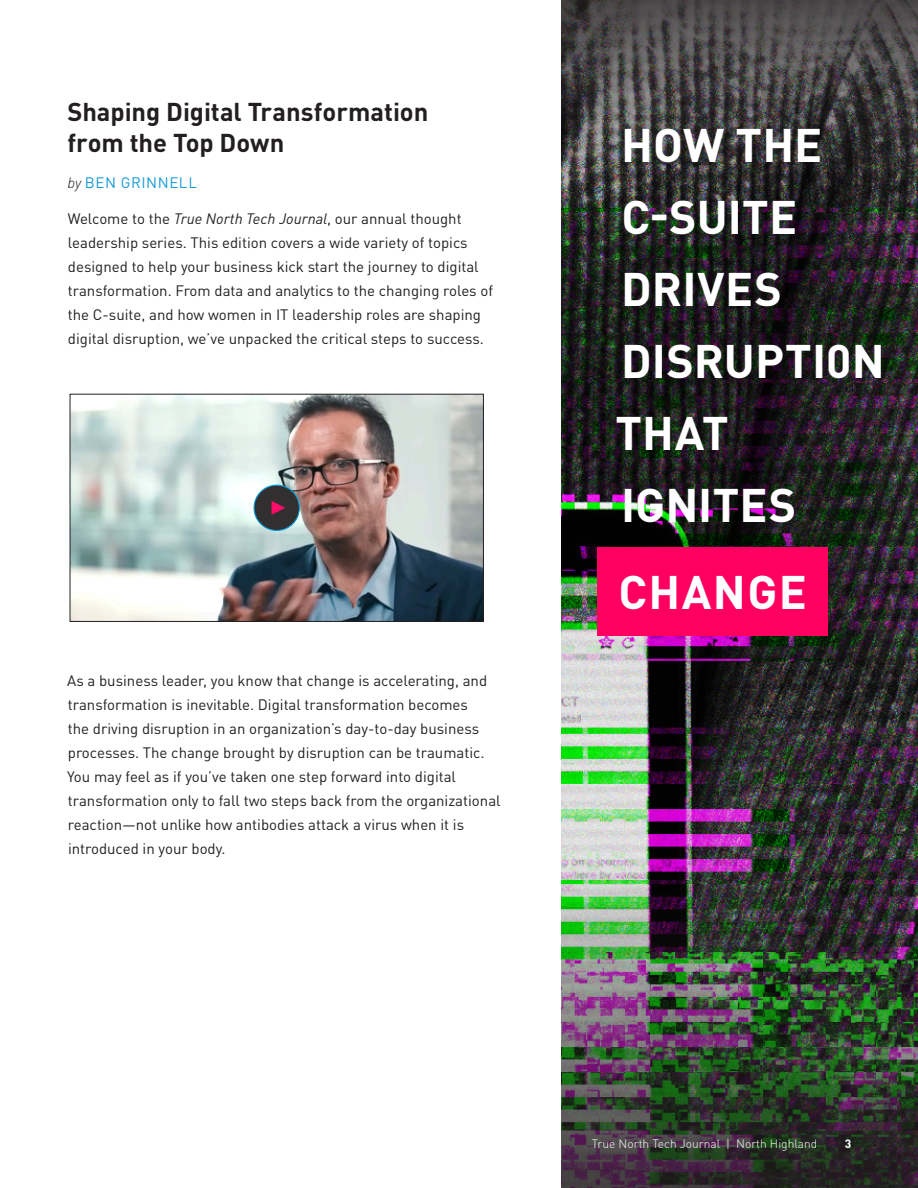
<style>
.page{position:relative;width:918px;height:1188px;background:#fff}
.page>*{position:absolute;margin:0;border:0;box-sizing:border-box;transform-origin:0 0}
.Pull_Text{font:700 46.5px/72px "DIN Pro";letter-spacing:.005em;color:#fff}
.Headline_-_Bold__Ali{font:700 25.5px/31.5px "DIN Pro";letter-spacing:-.005em;color:#231f20}
.t1{font:15px/24px "DIN Pro";color:#231f20}
.Headline_-_Bold__Ali-2{font:15px "DIN Pro";letter-spacing:.04em;color:#179ad7}
.t2{font:300 12px "DIN Pro";color:#fff}
.t3{font:700 12px "DIN Pro";color:#fff}
.s1{font-weight:300;font-style:italic;color:#231f20}
.s2{font-style:italic}
</style>
<div class="page">
<img style="left:561px;top:248px;width:357px;height:554px">
<img style="left:561px;top:0;width:357px;height:248px">
<img style="left:561px;top:802px;width:357px;height:386px">
<div style="left:597px;top:547px;width:231px;height:88px;background:#ff0061"></div>
<img style="left:72px;top:396px;width:410px;height:224px">
<div style="left:70px;top:394px;width:414px;height:228px;border:1px solid #231f20"></div>
<div style="left:254px;top:485px;width:45px;height:45px;background:#312f30;border-radius:50%"></div>
<div style="left:254px;top:485px;width:46px;height:46px;border:1px solid #079bd7;border-radius:50%"></div>
<svg style="left:272px;top:501px;width:13px;height:14px"></svg>
<p class="Headline_-_Bold__Ali" style="left:68px;top:93px;width:362px">Shaping Digital Transformation from the Top Down</p>
<p class="Headline_-_Bold__Ali-2" style="left:68px;top:170px;width:131px"><span class="s1">by</span> BEN GRINNELL</p>
<p class="t1" style="left:68px;top:205px;width:427px">Welcome to the <span class="s2">True North Tech Journal</span>, our annual thought leadership series. This edition covers a wide variety of topics designed to help your business kick start the journey to digital transformation. From data and analytics to the changing roles of the C-suite, and how women in IT leadership roles are shaping digital disruption, we’ve unpacked the critical steps to success.</p>
<p class="t1" style="left:67px;top:668px;width:435px">As a business leader, you know that change is accelerating, and transformation is inevitable. Digital transformation becomes<br>the driving disruption in an organization’s day-to-day business processes. The change brought by disruption can be traumatic.<br>You may feel as if you’ve taken one step forward into digital transformation only to fall two steps back from the organizational reaction—not unlike how antibodies attack a virus when it is introduced in your body.</p>
<p class="Pull_Text" style="left:615px;top:104px;width:271px">HOW THE<br>C-SUITE<br>DRIVES<br>DISRUPTI0N<br>THAT<br>IGNITES</p>
<p class="Pull_Text" style="left:618px;top:551px;width:190px">CHANGE</p>
<p class="t2" style="left:592px;top:1134px;width:227px">True North Tech Journal | North Highland</p>
<p class="t3" style="left:845px;top:1133px;width:8px">3</p>
</div>
